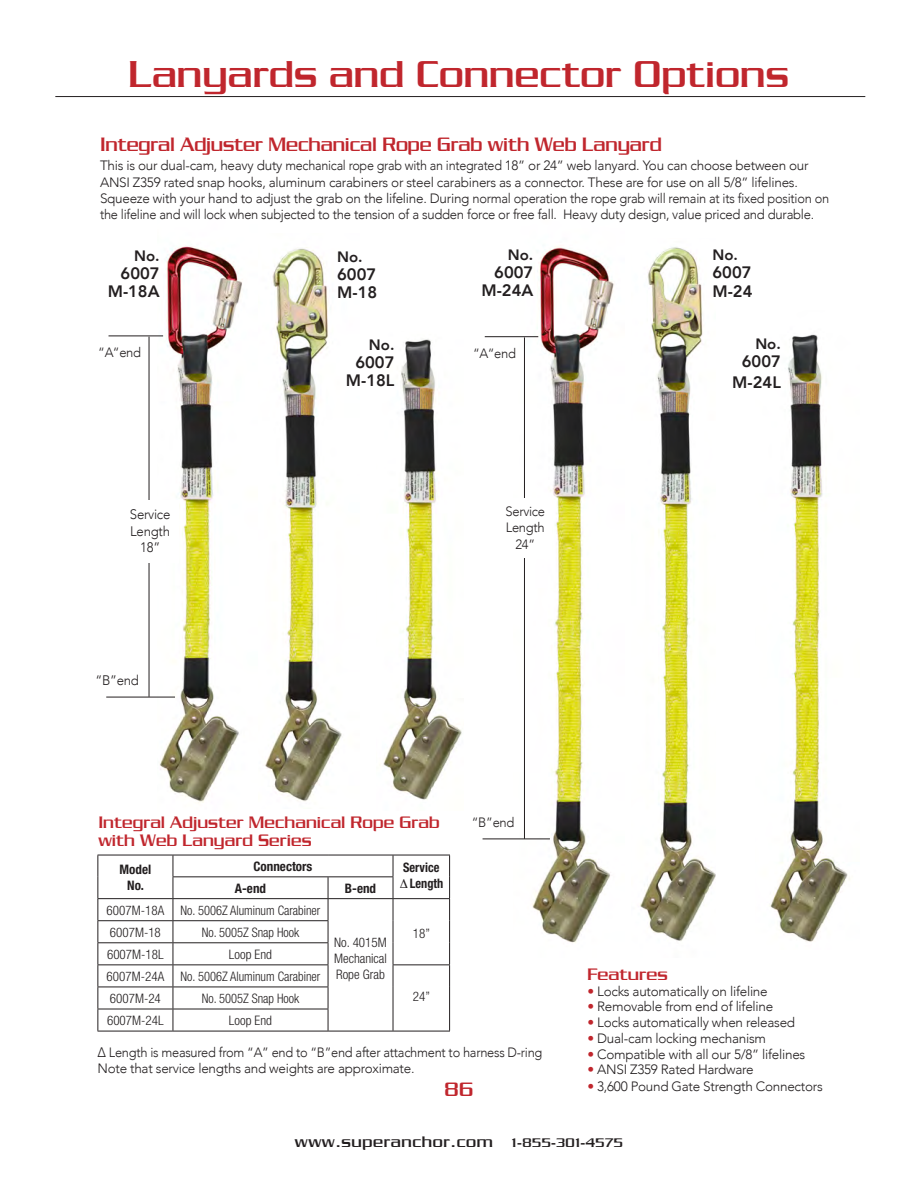
<style>
.page{position:relative;width:918px;height:1188px;background:#fff}
.page>*{position:absolute;margin:0;border:0;box-sizing:border-box;transform-origin:0 0}
.t1{font:600 40.5px "Chainlink";color:#c0262d}
.t2{font:600 21px "Chainlink";letter-spacing:-.01em;color:#c0262d;scale:.94 1}
.t3{font:600 21px "Chainlink";letter-spacing:-.01em;color:#c0262d}
.t4{font:600 18px "Chainlink";color:#c0262d;scale:.96 1}
.t5{font:600 18px "Chainlink";color:#c0262d}
.t6{font:800 16.5px "Avenir";color:#231f20}
.t7{font:600 16.5px "Chainlink";letter-spacing:.03em;color:#231f20}
.t8{font:800 15px "Avenir";color:#231f20}
.t9{font:300 13.8px "Avenir";letter-spacing:-.02em;color:#231f20;scale:.96 1}
.t10{font:300 13.5px/16.2px "Avenir";letter-spacing:-.02em;color:#231f20}
.t11{font:300 13.5px/16px "Avenir";letter-spacing:-.02em;color:#231f20;scale:.95 1}
.t12{font:300 13.5px "Avenir";letter-spacing:-.02em;color:#231f20;scale:.96 1}
.t13{font:300 condensed 13.05px "Helvetica Neue";color:#231f20}
.t14{font:300 condensed 13.05px "Helvetica Neue";color:#231f20;scale:.95 1}
.t15{font:700 condensed 13.05px "Helvetica Neue";color:#231f20}
.t16{font:700 condensed 13.05px "Helvetica Neue";color:#231f20;scale:.94 1}
.s1{font-family:"Times";font-weight:400;font-stretch:normal}
.s2{color:#c0262d}
.s3{font-size:13.5px}
</style>
<div class="page">
<img style="left:158px;top:246px;width:84px;height:557px">
<hr style="left:109px;top:336px;width:54px;height:1px;background:#231f20">
<hr style="left:106px;top:697px;width:69px;height:1px;background:#231f20">
<hr style="left:149px;top:337px;width:1px;height:360px;background:#231f20">
<div style="left:122px;top:500px;width:57px;height:62px;background:#fff"></div>
<img style="left:640px;top:247px;width:75px;height:694px">
<img style="left:265px;top:247px;width:77px;height:554px">
<img style="left:770px;top:334px;width:80px;height:608px">
<img style="left:383px;top:339px;width:79px;height:461px">
<hr style="left:55px;top:96px;width:810px;height:1px;background:#231f20">
<img style="left:513px;top:246px;width:101px;height:697px">
<hr style="left:485px;top:336px;width:53px;height:1px;background:#231f20">
<hr style="left:483px;top:839px;width:67px;height:1px;background:#231f20">
<hr style="left:524px;top:337px;width:1px;height:502px;background:#231f20">
<div style="left:499px;top:498px;width:53px;height:59px;background:#fff"></div>
<svg style="left:99px;top:856px;width:350px;height:175px"></svg>
<hr style="left:98px;top:855px;width:75px;height:1px;background:#231f20">
<hr style="left:173px;top:855px;width:155px;height:1px;background:#231f20">
<hr style="left:328px;top:855px;width:65px;height:1px;background:#231f20">
<hr style="left:393px;top:855px;width:57px;height:1px;background:#231f20">
<hr style="left:173px;top:876px;width:155px;height:1px;background:#231f20">
<hr style="left:328px;top:876px;width:65px;height:1px;background:#231f20">
<hr style="left:98px;top:898px;width:75px;height:1px;background:#231f20">
<hr style="left:173px;top:898px;width:155px;height:1px;background:#231f20">
<hr style="left:328px;top:898px;width:65px;height:1px;background:#231f20">
<hr style="left:393px;top:898px;width:57px;height:1px;background:#231f20">
<hr style="left:98px;top:920px;width:75px;height:1px;background:#231f20">
<hr style="left:173px;top:920px;width:155px;height:1px;background:#231f20">
<hr style="left:98px;top:942px;width:75px;height:1px;background:#231f20">
<hr style="left:173px;top:942px;width:155px;height:1px;background:#231f20">
<hr style="left:98px;top:964px;width:75px;height:1px;background:#231f20">
<hr style="left:173px;top:964px;width:155px;height:1px;background:#231f20">
<hr style="left:393px;top:964px;width:57px;height:1px;background:#231f20">
<hr style="left:98px;top:987px;width:75px;height:1px;background:#231f20">
<hr style="left:173px;top:987px;width:155px;height:1px;background:#231f20">
<hr style="left:98px;top:1009px;width:75px;height:1px;background:#231f20">
<svg style="left:98px;top:855px;width:1px;height:176px"></svg>
<hr style="left:173px;top:1009px;width:155px;height:1px;background:#231f20">
<svg style="left:173px;top:855px;width:1px;height:176px"></svg>
<svg style="left:328px;top:877px;width:1px;height:154px"></svg>
<svg style="left:393px;top:855px;width:1px;height:176px"></svg>
<svg style="left:449px;top:855px;width:1px;height:176px"></svg>
<hr style="left:98px;top:1031px;width:75px;height:1px;background:#231f20">
<hr style="left:173px;top:1031px;width:155px;height:1px;background:#231f20">
<hr style="left:328px;top:1031px;width:65px;height:1px;background:#231f20">
<hr style="left:393px;top:1031px;width:57px;height:1px;background:#231f20">
<p class="t1" style="left:128px;top:51px;width:662px">Lanyards and Connector Options</p>
<p class="t2" style="left:100px;top:133px;width:599px">Integral Adjuster Mechanical Rope Grab with Web Lanyard</p>
<p class="t10" style="left:100px;top:158px;width:731px">This is our dual-cam, heavy duty mechanical rope grab with an integrated 18” or 24” web lanyard. You can choose between our ANSI Z359 rated snap hooks, aluminum carabiners or steel carabiners as a connector. These are for use on all 5/8” lifelines.<br>Squeeze with your hand to adjust the grab on the lifeline. During normal operation the rope grab will remain at its fixed position on the lifeline and will lock when subjected to the tension of a sudden force or free fall. Heavy duty design, value priced and durable.</p>
<p class="t8" style="left:134px;top:244px;width:27px">No.</p>
<p class="t6" style="left:121px;top:260px;width:41px">6007</p>
<p class="t6" style="left:108px;top:278px;width:53px">M-18A</p>
<p class="t8" style="left:337px;top:245px;width:27px">No.</p>
<p class="t6" style="left:337px;top:261px;width:41px">6007</p>
<p class="t6" style="left:337px;top:279px;width:42px">M-18</p>
<p class="t8" style="left:508px;top:243px;width:27px">No.</p>
<p class="t6" style="left:494px;top:259px;width:41px">6007</p>
<p class="t6" style="left:481px;top:277px;width:53px">M-24A</p>
<p class="t12" style="left:98px;top:345px;width:46px">“A “end</p>
<p class="t8" style="left:369px;top:333px;width:27px">No.</p>
<p class="t6" style="left:355px;top:349px;width:41px">6007</p>
<p class="t6" style="left:346px;top:367px;width:50px">M-18L</p>
<p class="t12" style="left:473px;top:345px;width:46px">“A “end</p>
<p class="t9" style="left:130px;top:506px;width:44px">Service</p>
<p class="t9" style="left:130px;top:523px;width:43px">Length</p>
<p class="t9" style="left:140px;top:540px;width:22px">18”</p>
<p class="t12" style="left:505px;top:503px;width:43px">Service</p>
<p class="t12" style="left:506px;top:520px;width:42px">Length</p>
<p class="t12" style="left:515px;top:536px;width:22px">24”</p>
<p class="t9" style="left:96px;top:672px;width:47px">“B”end</p>
<p class="t4" style="left:98px;top:812px;width:357px">Integral Adjuster Mechanical Rope Grab</p>
<p class="t4" style="left:98px;top:830px;width:224px">with Web Lanyard Series</p>
<p class="t15" style="left:120px;top:861px;width:33px">Model</p>
<p class="t15" style="left:127px;top:877px;width:18px">No.</p>
<p class="t15" style="left:254px;top:858px;width:60px">Connectors</p>
<p class="t16" style="left:403px;top:860px;width:40px">Service</p>
<p class="t16" style="left:399px;top:876px;width:48px"><span class="s1">∆</span> Length</p>
<p class="t15" style="left:235px;top:880px;width:33px">A-end</p>
<p class="t15" style="left:345px;top:880px;width:33px">B-end</p>
<p class="t13" style="left:107px;top:903px;width:59px">6007M-18A</p>
<p class="t14" style="left:181px;top:903px;width:149px">No. 5006Z Aluminum Carabiner</p>
<p class="t12" style="left:472px;top:814px;width:46px">“B”end</p>
<p class="t8" style="left:712px;top:243px;width:27px">No.</p>
<p class="t6" style="left:712px;top:259px;width:41px">6007</p>
<p class="t6" style="left:712px;top:279px;width:42px">M-24</p>
<p class="t8" style="left:755px;top:332px;width:27px">No.</p>
<p class="t6" style="left:742px;top:348px;width:41px">6007</p>
<p class="t6" style="left:732px;top:369px;width:50px">M-24L</p>
<p class="t13" style="left:110px;top:925px;width:53px">6007M-18</p>
<p class="t14" style="left:202px;top:925px;width:104px">No. 5005Z Snap Hook</p>
<p class="t13" style="left:413px;top:926px;width:19px">18”</p>
<p class="t13" style="left:107px;top:947px;width:58px">6007M-18L</p>
<p class="t13" style="left:229px;top:947px;width:45px">Loop End</p>
<p class="t13" style="left:107px;top:969px;width:59px">6007M-24A</p>
<p class="t14" style="left:181px;top:969px;width:149px">No. 5006Z Aluminum Carabiner</p>
<p class="t13" style="left:110px;top:991px;width:53px">6007M-24</p>
<p class="t14" style="left:202px;top:991px;width:104px">No. 5005Z Snap Hook</p>
<p class="t13" style="left:413px;top:989px;width:19px">24”</p>
<p class="t13" style="left:107px;top:1013px;width:58px">6007M-24L</p>
<p class="t13" style="left:229px;top:1013px;width:45px">Loop End</p>
<p class="t13" style="left:334px;top:935px;width:54px">No. 4015M</p>
<p class="t13" style="left:334px;top:951px;width:54px">Mechanical</p>
<p class="t13" style="left:336px;top:967px;width:50px">Rope Grab</p>
<p class="t5" style="left:588px;top:964px;width:82px">Features</p>
<p class="t10" style="left:588px;top:983px;width:182px"><span class="s2">•</span> Locks automatically on lifeline</p>
<p class="t10" style="left:588px;top:999px;width:187px"><span class="s2">•</span> Removable from end of lifeline</p>
<p class="t10" style="left:588px;top:1014px;width:209px"><span class="s2">•</span> Locks automatically when released</p>
<p class="t10" style="left:588px;top:1030px;width:180px"><span class="s2">•</span> Dual-cam locking mechanism</p>
<p class="t10" style="left:588px;top:1046px;width:219px"><span class="s2">•</span> Compatible with all our 5/8” lifelines</p>
<p class="t10" style="left:588px;top:1062px;width:168px"><span class="s2">•</span> ANSI Z359 Rated Hardware</p>
<p class="t10" style="left:588px;top:1078px;width:237px"><span class="s2">•</span> 3,600 Pound Gate Strength Connectors</p>
<p class="t11" style="left:98px;top:1044px;width:470px">∆ Length is measured from “A” end to “B”end after attachment to harness D-ring<br>Note that service lengths and weights are approximate.</p>
<p class="t3" style="left:445px;top:1078px;width:30px">86</p>
<p class="t7" style="left:295px;top:1132px;width:330px">www.superanchor.com <span class="s3">1-855-301-4575</span></p>
</div>
